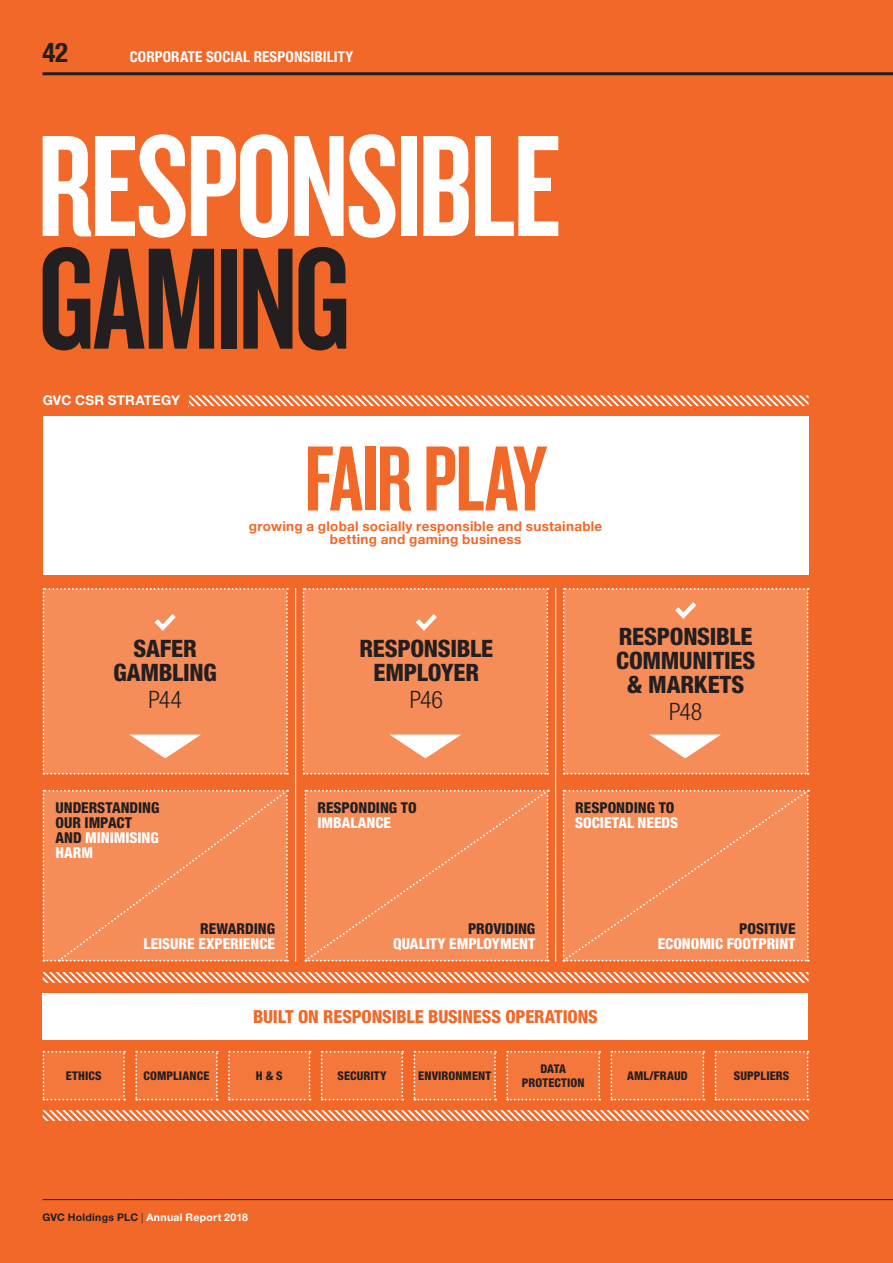
<style>
.page{position:relative;width:893px;height:1263px;background:#fff}
.page>*{position:absolute;margin:0;border:0;box-sizing:border-box;transform-origin:0 0}
.t1{font:150px "Knockout HTF48 Featherweight";letter-spacing:-.025em;color:#fff}
.t2{font:150px "Knockout HTF48 Featherweight";letter-spacing:-.025em;color:#231f20}
.t3{font:96px "Knockout HTF48 Featherweight";letter-spacing:-.025em;color:#f26829}
.t4{font:700 condensed 27px "Helvetica Neue LT Std";color:#231f20}
.t5{font:800 condensed 24px/24px "Helvetica Neue LT Std";letter-spacing:-.01em;color:#231f20;text-align:center}
.t6{font:300 condensed 24px "Helvetica Neue LT Std";letter-spacing:-.025em;color:#231f20}
.t7{font:800 condensed 18px "Helvetica Neue LT Std";letter-spacing:-.01em;color:#f26829}
.t8{font:800 condensed 15px/15px "Helvetica Neue LT Std";letter-spacing:-.005em;color:#231f20}
.t9{font:800 condensed 15px "Helvetica Neue LT Std";color:#fff}
.t10{font:700 condensed 15px "Helvetica Neue LT Std";letter-spacing:.01em;color:#fff}
.t11{font:700 13.5px/13.5px "Helvetica Neue LT Std";letter-spacing:.02em;color:#f26829;text-align:center}
.t12{font:700 13.5px "Helvetica Neue LT Std";letter-spacing:.01em;color:#fff}
.t13{font:800 condensed 12px/13.5px "Helvetica Neue LT Std";letter-spacing:.005em;color:#231f20;text-align:center}
.t14{font:700 10.5px "Helvetica Neue LT Std";letter-spacing:.025em;color:#fff}
.s1{color:#fff}
.s2{color:#231f20}
.s3{font-weight:300;color:#231f20}
</style>
<div class="page">
<div style="left:0;top:0;width:892px;height:1263px;background:#f26829"></div>
<div style="left:43px;top:789px;width:245px;height:172px;background:#f68c58"></div>
<div style="left:304px;top:789px;width:245px;height:172px;background:#f68c58"></div>
<div style="left:562px;top:789px;width:246px;height:172px;background:#f68c58"></div>
<hr style="left:555px;top:588px;width:1px;height:373px;background:#fff">
<hr style="left:295px;top:588px;width:1px;height:373px;background:#fff">
<div style="left:42px;top:993px;width:766px;height:47px;background:#fff"></div>
<svg style="left:43px;top:1051px;width:82px;height:49px;background:#f47b42"></svg>
<svg style="left:135px;top:1051px;width:83px;height:49px;background:#f47b42"></svg>
<svg style="left:228px;top:1051px;width:82px;height:49px;background:#f47b42"></svg>
<svg style="left:321px;top:1051px;width:82px;height:49px;background:#f47b42"></svg>
<svg style="left:413px;top:1051px;width:83px;height:49px;background:#f47b42"></svg>
<svg style="left:506px;top:1051px;width:94px;height:49px;background:#f47b42"></svg>
<svg style="left:610px;top:1051px;width:94px;height:49px;background:#f47b41"></svg>
<svg style="left:714px;top:1051px;width:94px;height:49px;background:#f47b41"></svg>
<div style="left:43px;top:416px;width:765px;height:159px;background:#fff"></div>
<svg style="left:189px;top:395px;width:619px;height:11px"></svg>
<div style="left:43px;top:588px;width:245px;height:187px;background:#f68c58"></div>
<div style="left:302px;top:588px;width:246px;height:187px;background:#f68c58"></div>
<div style="left:562px;top:588px;width:246px;height:187px;background:#f68c58"></div>
<svg style="left:43px;top:972px;width:765px;height:11px"></svg>
<svg style="left:43px;top:1110px;width:765px;height:11px"></svg>
<hr style="left:42px;top:72px;width:850px;height:3px;background:#231f20">
<hr style="left:42px;top:1199px;width:850px;height:1px;background:#231f20">
<h3 class="t4" style="left:42px;top:42px;width:27px">42</h3>
<p class="t10" style="left:130px;top:51px;width:225px">CORPORATE SOCIAL RESPONSIBILITY</p>
<h1 class="t1" style="left:37px;top:136px;width:525px">RESPONSIBLE</h1>
<h1 class="t2" style="left:38px;top:249px;width:313px">GAMING</h1>
<p class="t12" style="left:43px;top:395px;width:139px">GVC CSR STRATEGY</p>
<h3 class="t5" style="left:113px;top:637px;width:105px">SAFER<br>GAMBLING</h3>
<h3 class="t6" style="left:148px;top:691px;width:35px">P44</h3>
<p class="t8" style="left:55px;top:801px;width:105px">UNDERSTANDING<br>OUR IMPACT<br>AND <span class="s1">MINIMISING<br>HARM</span></p>
<h2 class="t3" style="left:304px;top:446px;width:244px">FAIR PLAY</h2>
<p class="t11" style="left:249px;top:520px;width:355px">growing a global socially responsible and sustainable betting and gaming business</p>
<h3 class="t5" style="left:359px;top:637px;width:135px">RESPONSIBLE<br>EMPLOYER</h3>
<h3 class="t6" style="left:409px;top:691px;width:35px">P46</h3>
<h3 class="t5" style="left:616px;top:625px;width:141px">RESPONSIBLE<br>COMMUNITIES &amp; MARKETS</h3>
<h3 class="t6" style="left:669px;top:703px;width:35px">P48</h3>
<p class="t8" style="left:317px;top:801px;width:101px">RESPONDING TO</p>
<p class="t9" style="left:317px;top:814px;width:75px">IMBALANCE</p>
<p class="t8" style="left:575px;top:801px;width:101px">RESPONDING TO</p>
<p class="t9" style="left:575px;top:814px;width:104px">SOCIETAL NEEDS</p>
<p class="t8" style="left:200px;top:921px;width:76px">REWARDING</p>
<p class="t9" style="left:144px;top:934px;width:133px">LEISURE EXPERIENCE</p>
<p class="t8" style="left:468px;top:921px;width:69px">PROVIDING</p>
<p class="t9" style="left:393px;top:934px;width:144px">QUALITY EMPLOYMENT</p>
<p class="t7" style="left:253px;top:1006px;width:346px">BUILT ON RESPONSIBLE BUSINESS OPERATIONS</p>
<p class="t8" style="left:739px;top:921px;width:58px">POSITIVE</p>
<p class="t9" style="left:657px;top:934px;width:139px">ECONOMIC FOOTPRINT</p>
<p class="t13" style="left:66px;top:1069px;width:37px">ETHICS</p>
<p class="t13" style="left:144px;top:1069px;width:67px">COMPLIANCE</p>
<p class="t13" style="left:256px;top:1069px;width:28px">H &amp; S</p>
<p class="t13" style="left:337px;top:1069px;width:50px">SECURITY</p>
<p class="t13" style="left:418px;top:1069px;width:74px">ENVIRONMENT</p>
<p class="t13" style="left:522px;top:1062px;width:64px">DATA<br>PROTECTION</p>
<p class="t13" style="left:627px;top:1069px;width:62px">AML/FRAUD</p>
<p class="t13" style="left:734px;top:1069px;width:57px">SUPPLIERS</p>
<p class="t14" style="left:42px;top:1213px;width:207px"><span class="s2">GVC Holdings PLC</span> <span class="s3">|</span> Annual Report 2018</p>
</div>
